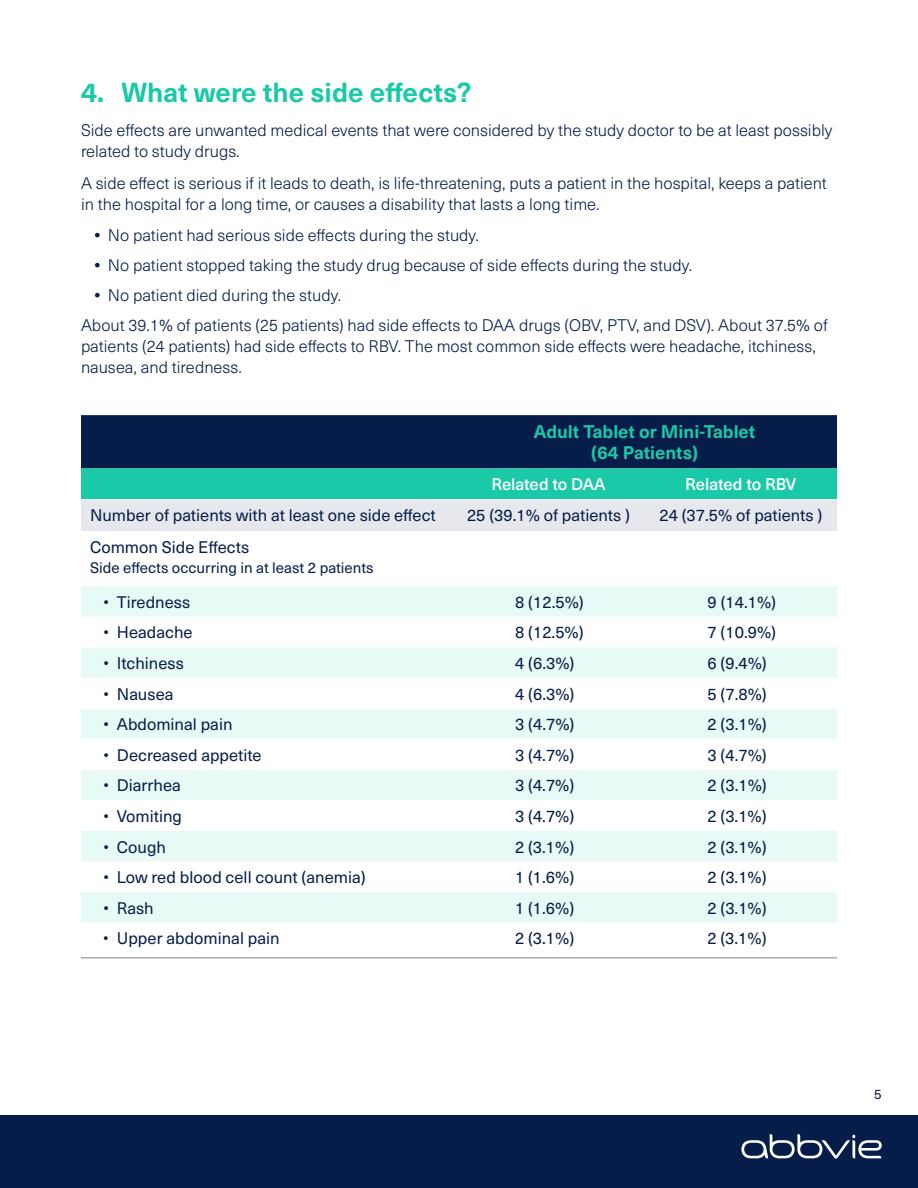
<style>
.page{position:relative;width:918px;height:1188px;background:#fff}
.page>*{position:absolute;margin:0;border:0;box-sizing:border-box;transform-origin:0 0}
.t1{font:700 27px "Neue Haas Unica Pro";color:#1ac9a8}
.t2{font:700 18px/21.6px "Neue Haas Unica Pro";color:#1ac9a8;text-align:center}
.t3{font:300 16.5px/21px "Neue Haas Unica Pro";color:#071d49}
.t4{font:16.5px "Neue Haas Unica Pro";color:#071d49}
.t5{font:500 16.5px "Neue Haas Unica Pro";letter-spacing:-.01em;color:#fff}
.t6{font:15px "Neue Haas Unica Pro";color:#071d49}
.t7{font:13.5px "Neue Haas Unica Pro";color:#071d49}
.s1{font-weight:700}
</style>
<div class="page">
<div style="left:0;top:1115px;width:918px;height:73px;background:#071d49"></div>
<svg style="left:81px;top:415px;width:756px;height:116px;background:#4a828f"></svg>
<div style="left:81px;top:586px;width:756px;height:31px;background:#e8faf6"></div>
<svg style="left:81px;top:647px;width:756px;height:276px;fill:#e8faf6"></svg>
<hr style="left:81px;top:957px;width:371px;height:1px;background:#808285">
<hr style="left:452px;top:957px;width:193px;height:1px;background:#808285">
<hr style="left:645px;top:957px;width:192px;height:1px;background:#808285">
<svg style="left:741px;top:1134px;width:141px;height:25px"></svg>
<h1 class="t1" style="left:81px;top:76px;width:392px">4. What were the side effects?</h1>
<p class="t3" style="left:81px;top:120px;width:753px">Side effects are unwanted medical events that were considered by the study doctor to be at least possibly related to study drugs.</p>
<p class="t3" style="left:81px;top:173px;width:747px">A side effect is serious if it leads to death, is life-threatening, puts a patient in the hospital, keeps a patient in the hospital for a long time, or causes a disability that lasts a long time.</p>
<p class="t3" style="left:94px;top:225px;width:386px"><span class="s1">•</span> No patient had serious side effects during the study.</p>
<p class="t3" style="left:94px;top:255px;width:599px"><span class="s1">•</span> No patient stopped taking the study drug because of side effects during the study.</p>
<p class="t3" style="left:81px;top:281px;width:748px;line-height:30px;text-indent:13px"><span class="s1">•</span> No patient died during the study.<br>About 39.1% of patients (25 patients) had side effects to DAA drugs (OBV, PTV, and DSV). About 37.5% of</p>
<p class="t3" style="left:81px;top:336px;width:736px">patients (24 patients) had side effects to RBV. The most common side effects were headache, itchiness, nausea, and tiredness.</p>
<p class="t2" style="left:534px;top:421px;width:223px">Adult Tablet or Mini-Tablet (64 Patients)</p>
<p class="t5" style="left:491px;top:474px;width:116px">Related to DAA</p>
<p class="t5" style="left:685px;top:474px;width:113px">Related to RBV</p>
<p class="t4" style="left:90px;top:505px;width:347px">Number of patients with at least one side effect</p>
<p class="t4" style="left:467px;top:505px;width:164px">25 (39.1% of patients )</p>
<p class="t4" style="left:659px;top:505px;width:164px">24 (37.5% of patients )</p>
<p class="t4" style="left:90px;top:537px;width:161px">Common Side Effects</p>
<p class="t6" style="left:90px;top:559px;width:285px">Side effects occurring in at least 2 patients</p>
<p class="t4" style="left:104px;top:592px;width:88px">• Tiredness</p>
<p class="t4" style="left:515px;top:592px;width:70px">8 (12.5%)</p>
<p class="t4" style="left:708px;top:592px;width:70px">9 (14.1%)</p>
<p class="t4" style="left:103px;top:623px;width:91px">• Headache</p>
<p class="t4" style="left:515px;top:623px;width:70px">8 (12.5%)</p>
<p class="t4" style="left:708px;top:623px;width:70px">7 (10.9%)</p>
<p class="t4" style="left:103px;top:653px;width:82px">• Itchiness</p>
<p class="t4" style="left:515px;top:653px;width:61px">4 (6.3%)</p>
<p class="t4" style="left:708px;top:653px;width:61px">6 (9.4%)</p>
<p class="t4" style="left:103px;top:684px;width:72px">• Nausea</p>
<p class="t4" style="left:515px;top:684px;width:61px">4 (6.3%)</p>
<p class="t4" style="left:708px;top:684px;width:61px">5 (7.8%)</p>
<p class="t4" style="left:103px;top:714px;width:131px">• Abdominal pain</p>
<p class="t4" style="left:515px;top:714px;width:61px">3 (4.7%)</p>
<p class="t4" style="left:708px;top:714px;width:61px">2 (3.1%)</p>
<p class="t4" style="left:103px;top:745px;width:160px">• Decreased appetite</p>
<p class="t4" style="left:515px;top:745px;width:61px">3 (4.7%)</p>
<p class="t4" style="left:708px;top:745px;width:61px">3 (4.7%)</p>
<p class="t4" style="left:103px;top:776px;width:79px">• Diarrhea</p>
<p class="t4" style="left:515px;top:776px;width:61px">3 (4.7%)</p>
<p class="t4" style="left:708px;top:776px;width:61px">2 (3.1%)</p>
<p class="t4" style="left:103px;top:806px;width:80px">• Vomiting</p>
<p class="t4" style="left:515px;top:806px;width:61px">3 (4.7%)</p>
<p class="t4" style="left:707px;top:806px;width:61px">2 (3.1%)</p>
<p class="t4" style="left:103px;top:837px;width:64px">• Cough</p>
<p class="t4" style="left:515px;top:837px;width:61px">2 (3.1%)</p>
<p class="t4" style="left:707px;top:837px;width:61px">2 (3.1%)</p>
<p class="t4" style="left:103px;top:867px;width:264px">• Low red blood cell count (anemia)</p>
<p class="t4" style="left:515px;top:867px;width:61px">1 (1.6%)</p>
<p class="t4" style="left:707px;top:867px;width:61px">2 (3.1%)</p>
<p class="t4" style="left:103px;top:898px;width:52px">• Rash</p>
<p class="t4" style="left:515px;top:898px;width:61px">1 (1.6%)</p>
<p class="t4" style="left:707px;top:898px;width:61px">2 (3.1%)</p>
<p class="t4" style="left:103px;top:929px;width:178px">• Upper abdominal pain</p>
<p class="t4" style="left:515px;top:929px;width:61px">2 (3.1%)</p>
<p class="t4" style="left:707px;top:929px;width:61px">2 (3.1%)</p>
<p class="t7" style="left:874px;top:1086px;width:9px">5</p>
</div>
